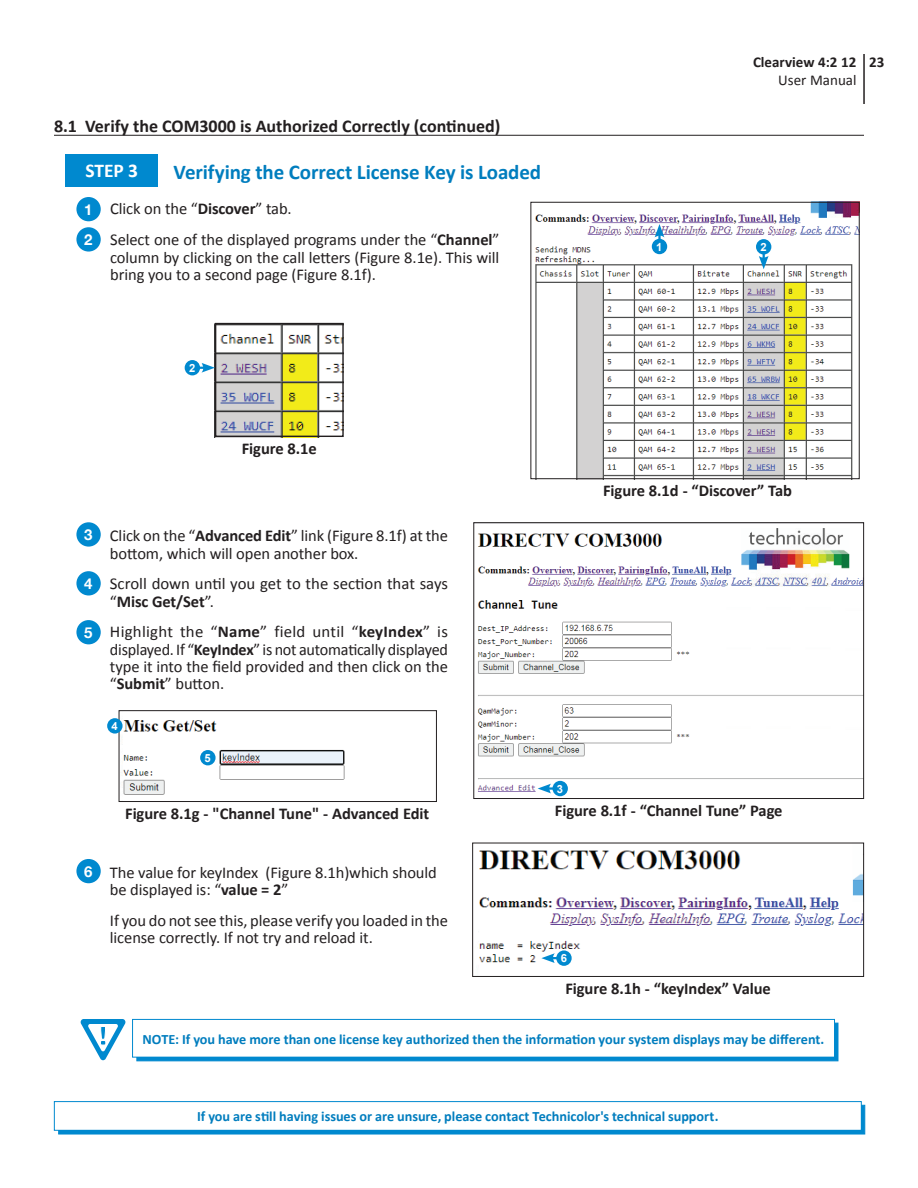
<style>
.page{position:relative;width:918px;height:1188px;background:#fff}
.page>*{position:absolute;margin:0;border:0;box-sizing:border-box;transform-origin:0 0}
.t1{font:700 21px "Calibri";letter-spacing:-.005em;color:#007dbe}
.t2{font:700 19.5px "Calibri";color:#fff}
.t3{font:700 18px "Calibri";color:#231f20}
.t4{font:16.5px/17.2px "Calibri";letter-spacing:-.005em;color:#231f20}
.t5{font:700 16.5px "Calibri";letter-spacing:-.005em;color:#231f20}
.t6{font:700 15px "Calibri";color:#231f20}
.t7{font:15px "Calibri";color:#231f20}
.t8{font:700 15px/30.3px "Helvetica Neue";color:#fff}
.t9{font:700 14.25px "Calibri";letter-spacing:-.005em;color:#007dbe}
.t10{font:700 11.25px "Arial";color:#fff}
.s1{font-weight:700}
</style>
<div class="page">
<hr style="left:863px;top:54px;width:2px;height:50px;background:#231f20">
<hr style="left:54px;top:135px;width:810px;height:1px;background:#231f20">
<div style="left:66px;top:155px;width:92px;height:32px;background:#0089cf"></div>
<div style="left:137px;top:1023px;width:701px;height:38px;background:#0089cf;border:1px solid #0089cf"></div>
<div style="left:133px;top:1019px;width:702px;height:38px;background:#fff"></div>
<div style="left:132px;top:1019px;width:703px;height:38px;border:1px solid #0089cf"></div>
<svg style="left:80px;top:1019px;width:46px;height:42px"></svg>
<div style="left:58px;top:1105px;width:807px;height:29px;background:#0089cf"></div>
<div style="left:54px;top:1102px;width:807px;height:28px;background:#fff"></div>
<div style="left:54px;top:1101px;width:808px;height:30px;border:1px solid #0089cf"></div>
<img style="left:217px;top:325px;width:125px;height:110px">
<div style="left:215px;top:323px;width:129px;height:114px;border:1px solid #231f20"></div>
<svg style="left:198px;top:363px;width:17px;height:10px"></svg>
<div style="left:185px;top:360px;width:15px;height:15px;background:#0089cf;border-radius:50%"></div>
<img style="left:535px;top:204px;width:323px;height:273px">
<div style="left:530px;top:202px;width:330px;height:277px;border:1px solid #231f20"></div>
<svg style="left:655px;top:224px;width:9px;height:16px"></svg>
<div style="left:652px;top:239px;width:15px;height:15px;background:#0089cf;border-radius:50%"></div>
<svg style="left:759px;top:253px;width:10px;height:16px"></svg>
<div style="left:756px;top:239px;width:15px;height:16px;background:#0089cf;border-radius:50%"></div>
<div style="left:76px;top:197px;width:25px;height:24px;background:#0089cf;border-radius:50%"></div>
<div style="left:76px;top:227px;width:25px;height:25px;background:#0089cf;border-radius:50%"></div>
<img style="left:478px;top:528px;width:384px;height:269px">
<div style="left:473px;top:522px;width:391px;height:277px;border:1px solid #231f20"></div>
<svg style="left:538px;top:784px;width:16px;height:9px"></svg>
<div style="left:553px;top:781px;width:15px;height:15px;background:#0089cf;border-radius:50%"></div>
<div style="left:76px;top:522px;width:25px;height:25px;background:#0089cf;border-radius:50%"></div>
<div style="left:76px;top:571px;width:25px;height:24px;background:#0089cf;border-radius:50%"></div>
<div style="left:76px;top:620px;width:25px;height:24px;background:#0089cf;border-radius:50%"></div>
<img style="left:122px;top:720px;width:223px;height:75px">
<div style="left:119px;top:710px;width:318px;height:92px;border:1px solid #231f20"></div>
<div style="left:200px;top:750px;width:16px;height:15px;background:#0089cf;border-radius:50%"></div>
<div style="left:107px;top:718px;width:16px;height:16px;background:#0089cf;border-radius:50%"></div>
<div style="left:76px;top:859px;width:25px;height:24px;background:#0089cf;border-radius:50%"></div>
<img style="left:479px;top:850px;width:383px;height:113px">
<div style="left:472px;top:843px;width:392px;height:134px;border:1px solid #231f20"></div>
<svg style="left:541px;top:953px;width:16px;height:10px"></svg>
<div style="left:556px;top:950px;width:16px;height:16px;background:#0089cf;border-radius:50%"></div>
<p class="t3" style="left:54px;top:114px;width:448px">8.1 Verify the COM3000 is Authorized Correctly (continued)</p>
<p class="t2" style="left:85px;top:159px;width:54px">STEP 3</p>
<p class="t1" style="left:174px;top:159px;width:369px">Verifying the Correct License Key is Loaded</p>
<p class="t8" style="left:84px;top:194px;width:10px">1<br>2</p>
<p class="t4" style="left:110px;top:193px;width:391px;line-height:31.3px">Click on the “<span class="s1">Discover</span>” tab.<br>Select one of the displayed programs under the “<span class="s1">Channel</span>”</p>
<p class="t4" style="left:110px;top:248px;width:391px">column by clicking on the call letters (Figure 8.1e). This will bring you to a second page (Figure 8.1f).</p>
<p class="t6" style="left:753px;top:52px;width:133px">Clearview 4:2 12 23</p>
<p class="t7" style="left:778px;top:70px;width:80px">User Manual</p>
<p class="t10" style="left:656px;top:239px;width:8px">1</p>
<p class="t10" style="left:760px;top:239px;width:8px">2</p>
<p class="t10" style="left:189px;top:360px;width:8px">2</p>
<p class="t5" style="left:242px;top:438px;width:77px">Figure 8.1e</p>
<p class="t8" style="left:84px;top:519px;width:10px">3</p>
<p class="t8" style="left:84px;top:568px;width:10px">4</p>
<p class="t8" style="left:84px;top:617px;width:10px">5</p>
<p class="t4" style="left:110px;top:527px;width:340px">Click on the “<span class="s1">Advanced Edit</span>” link (Figure 8.1f) at the bottom, which will open another box.</p>
<p class="t4" style="left:110px;top:575px;width:340px">Scroll down until you get to the section that says “<span class="s1">Misc Get/Set</span>”.</p>
<p class="t4" style="left:110px;top:623px;width:340px;text-align:justify">Highlight the “<span class="s1">Name</span>” field until “<span class="s1">keyIndex</span>” is displayed. If “<span class="s1">KeyIndex</span>” is not automatically displayed type it into the field provided and then click on the “<span class="s1">Submit</span>” button.</p>
<p class="t10" style="left:112px;top:719px;width:8px">4</p>
<p class="t10" style="left:205px;top:750px;width:8px">5</p>
<p class="t8" style="left:84px;top:856px;width:10px">6</p>
<p class="t5" style="left:125px;top:803px;width:306px">Figure 8.1g - "Channel Tune" - Advanced Edit</p>
<p class="t4" style="left:110px;top:864px;width:328px">The value for keyIndex (Figure 8.1h)which should be displayed is: “<span class="s1">value = 2</span>”</p>
<p class="t4" style="left:110px;top:912px;width:340px">If you do not see this, please verify you loaded in the license correctly. If not try and reload it.</p>
<p class="t5" style="left:603px;top:480px;width:190px">Figure 8.1d - “Discover” Tab</p>
<p class="t10" style="left:557px;top:781px;width:8px">3</p>
<p class="t5" style="left:555px;top:800px;width:229px">Figure 8.1f - “Channel Tune” Page</p>
<p class="t10" style="left:561px;top:951px;width:8px">6</p>
<p class="t5" style="left:565px;top:978px;width:207px">Figure 8.1h - “keyIndex” Value</p>
<p class="t9" style="left:143px;top:1030px;width:683px">NOTE: If you have more than one license key authorized then the information your system displays may be different.</p>
<p class="t9" style="left:197px;top:1107px;width:523px">If you are still having issues or are unsure, please contact Technicolor's technical support.</p>
</div>
